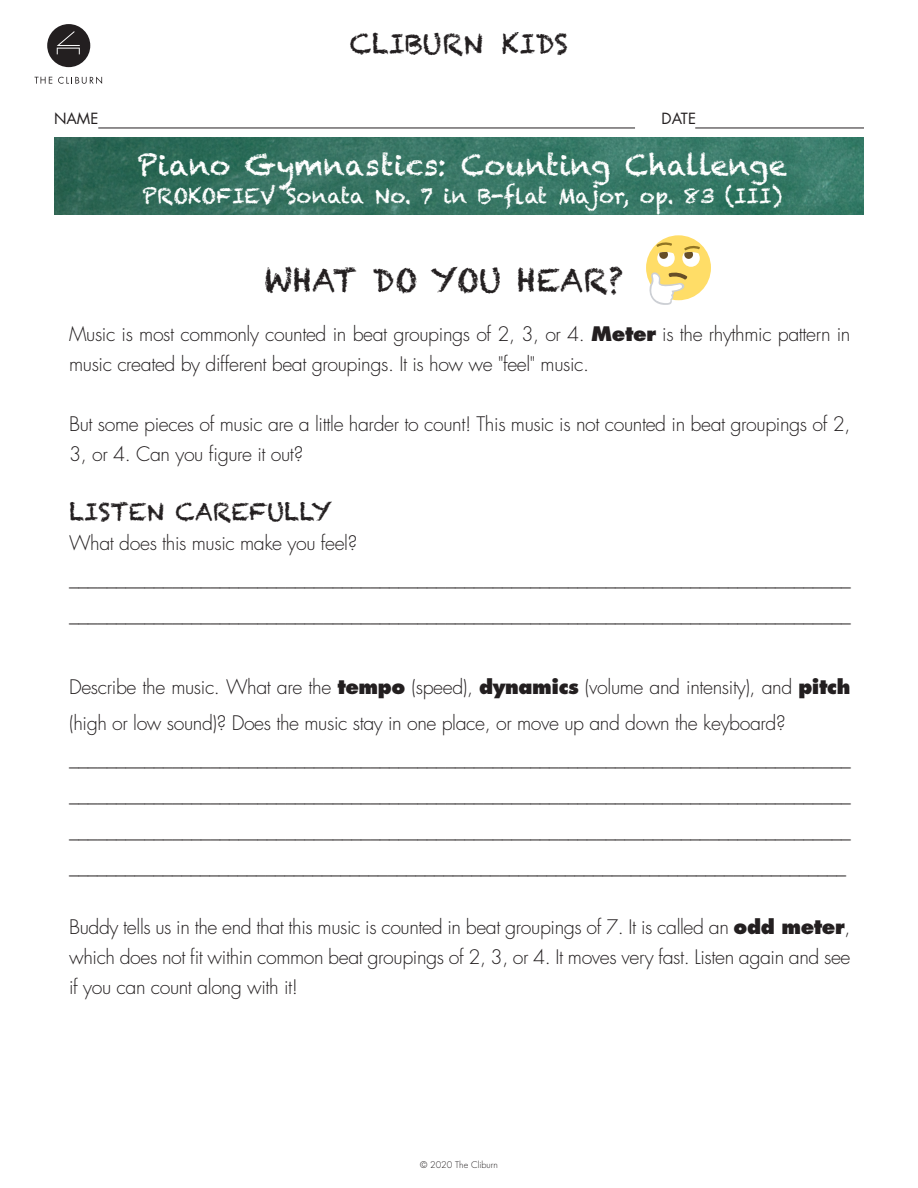
<style>
.page{position:relative;width:918px;height:1188px;background:#fff}
.page>*{position:absolute;margin:0;border:0;box-sizing:border-box;transform-origin:0 0}
.t1{font:31.5px "Chalkduster";color:#231f20}
.t2{font:28.8px "Chalkduster";color:#fff}
.t3{font:27px "Chalkduster";color:#231f20}
.Paragraph_Style_1{font:24px "Chalkduster";color:#231f20}
.t4{font:21px "Chalkduster";color:#fff}
.Paragraph_Style_2{font:300 19.5px/36px "Futura";letter-spacing:-.02em;color:#231f20}
.Paragraph_Style_1-2{font:300 19.5px/30px "Futura";letter-spacing:-.02em;color:#231f20}
.t5{font:15px "Futura";color:#231f20}
.t6{font:300 9px "Futura";color:#231f20}
.s1{font-weight:800}
</style>
<div class="page">
<img style="left:54px;top:137px;width:810px;height:77px">
<svg style="left:47px;top:24px;width:43px;height:43px"></svg>
<svg style="left:35px;top:77px;width:17px;height:7px"></svg>
<svg style="left:58px;top:77px;width:44px;height:7px"></svg>
<hr style="left:98px;top:128px;width:537px;height:1px;background:#231f20">
<hr style="left:695px;top:128px;width:169px;height:1px;background:#231f20">
<p class="t3" style="left:350px;top:28px;width:220px">CLIBURN KIDS</p>
<p class="t5" style="left:54px;top:109px;width:46px">NAME</p>
<p class="t5" style="left:662px;top:109px;width:36px">DATE</p>
<p class="t2" style="left:137px;top:148px;width:651px">Piano Gymnastics: Counting Challenge</p>
<p class="t4" style="left:142px;top:184px;width:642px">PROKOFIEV Sonata No. 7 in B-flat Major, op. 83 (III)</p>
<p class="t1" style="left:264px;top:262px;width:361px">WHAT DO YOU HEAR?</p>
<p class="Paragraph_Style_1-2" style="left:69px;top:320px;width:783px">Music is most commonly counted in beat groupings of 2, 3, or 4. <span class="s1">Meter</span> is the rhythmic pattern in music created by different beat groupings. It is how we "feel" music.</p>
<p class="Paragraph_Style_1-2" style="left:69px;top:410px;width:783px">But some pieces of music are a little harder to count! This music is not counted in beat groupings of 2,<br>3, or 4. Can you figure it out?</p>
<p class="Paragraph_Style_1" style="left:69px;top:498px;width:265px">LISTEN CAREFULLY</p>
<p class="Paragraph_Style_2" style="left:69px;top:525px;width:290px">What does this music make you feel?</p>
<p class="Paragraph_Style_2" style="left:69px;top:561px;width:783px">___________________________________________________________________________________ ___________________________________________________________________________________</p>
<p class="Paragraph_Style_2" style="left:69px;top:669px;width:783px">Describe the music. What are the <span class="s1">tempo</span> (speed), <span class="s1">dynamics</span> (volume and intensity), and <span class="s1">pitch </span>(high or low sound)? Does the music stay in one place, or move up and down the keyboard?</p>
<p class="Paragraph_Style_2" style="left:69px;top:741px;width:783px;text-align:justify">___________________________________________________________________________________ ___________________________________________________________________________________ ___________________________________________________________________________________ ___________________________________________________________________________________</p>
<p class="Paragraph_Style_2" style="left:69px;top:912px;width:783px;line-height:30px;text-align:justify">Buddy tells us in the end that this music is counted in beat groupings of 7. It is called an <span class="s1">odd meter</span>, which does not fit within common beat groupings of 2, 3, or 4. It moves very fast. Listen again and see if you can count along with it!</p>
<p class="t6" style="left:420px;top:1159px;width:79px">© 2020 The Cliburn</p>
</div>
